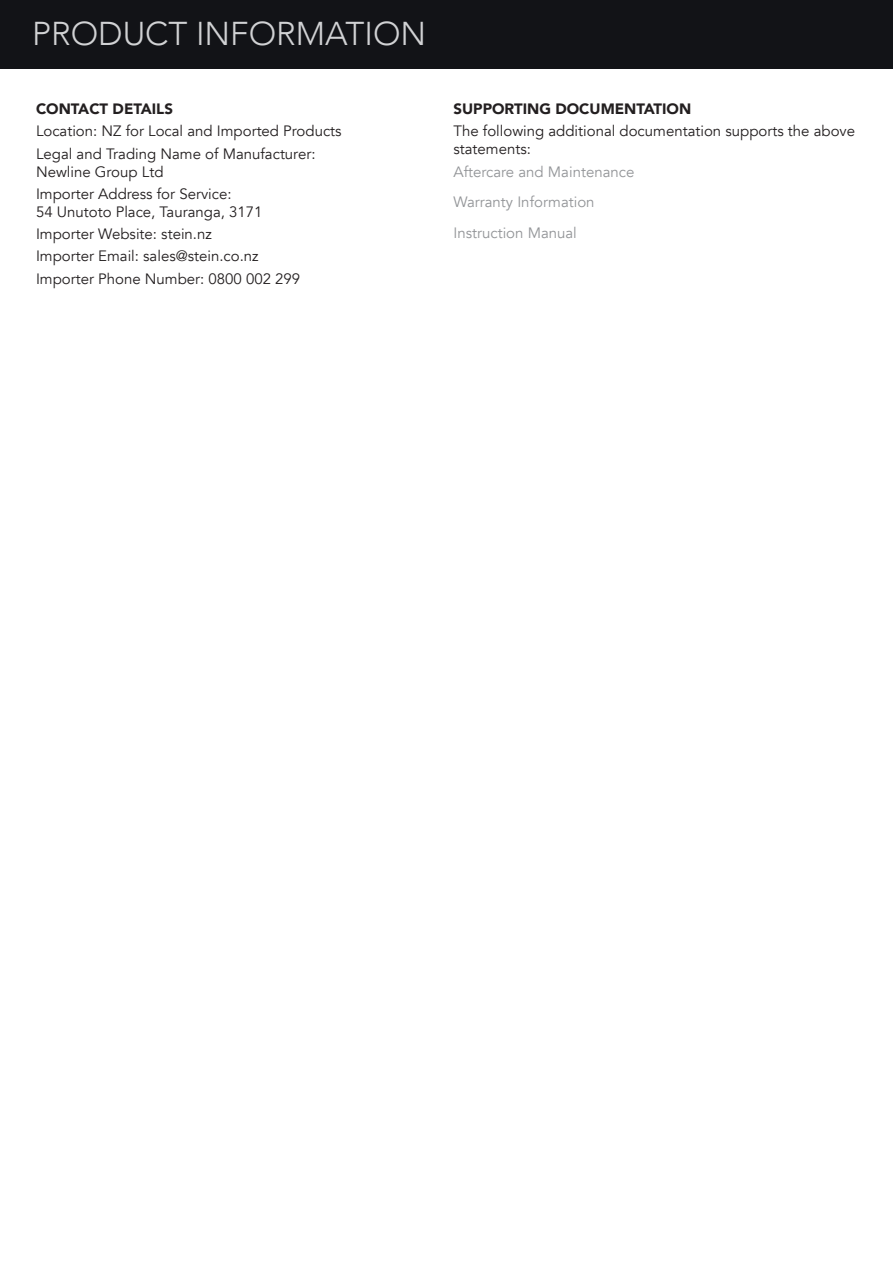
<style>
.page{position:relative;width:893px;height:1263px;background:#fff}
.page>*{position:absolute;margin:0;border:0;box-sizing:border-box;transform-origin:0 0}
.t1{font:300 33px "Avenir";color:#d1d2d4}
.t2{font:15px/18px "Avenir";color:#231f20}
.t3{font:15px "Avenir";color:#939598}
.t4{font:900 15px "Avenir";color:#231f20}
</style>
<div class="page">
<div style="left:0;top:0;width:893px;height:68px;background:#121317"></div>
<p class="t1" style="left:32px;top:15px;width:395px">PRODUCT INFORMATION</p>
<p class="t4" style="left:36px;top:96px;width:138px">CONTACT DETAILS</p>
<p class="t2" style="left:36px;top:123px;width:307px">Location: NZ for Local and Imported Products</p>
<p class="t2" style="left:36px;top:145px;width:281px">Legal and Trading Name of Manufacturer:<br>Newline Group Ltd</p>
<p class="t2" style="left:36px;top:185px;width:228px">Importer Address for Service:<br>54 Unutoto Place, Tauranga, 3171</p>
<p class="t2" style="left:36px;top:225px;width:177px">Importer Website: stein.nz</p>
<p class="t2" style="left:36px;top:248px;width:224px">Importer Email: sales@stein.co.nz</p>
<p class="t2" style="left:36px;top:270px;width:266px">Importer Phone Number: 0800 002 299</p>
<p class="t4" style="left:453px;top:96px;width:239px">SUPPORTING DOCUMENTATION</p>
<p class="t2" style="left:453px;top:123px;width:403px">The following additional documentation supports the above statements:</p>
<p class="t3" style="left:453px;top:163px;width:182px">Aftercare and Maintenance</p>
<p class="t3" style="left:453px;top:193px;width:143px">Warranty Information</p>
<p class="t3" style="left:453px;top:224px;width:125px">Instruction Manual</p>
</div>
